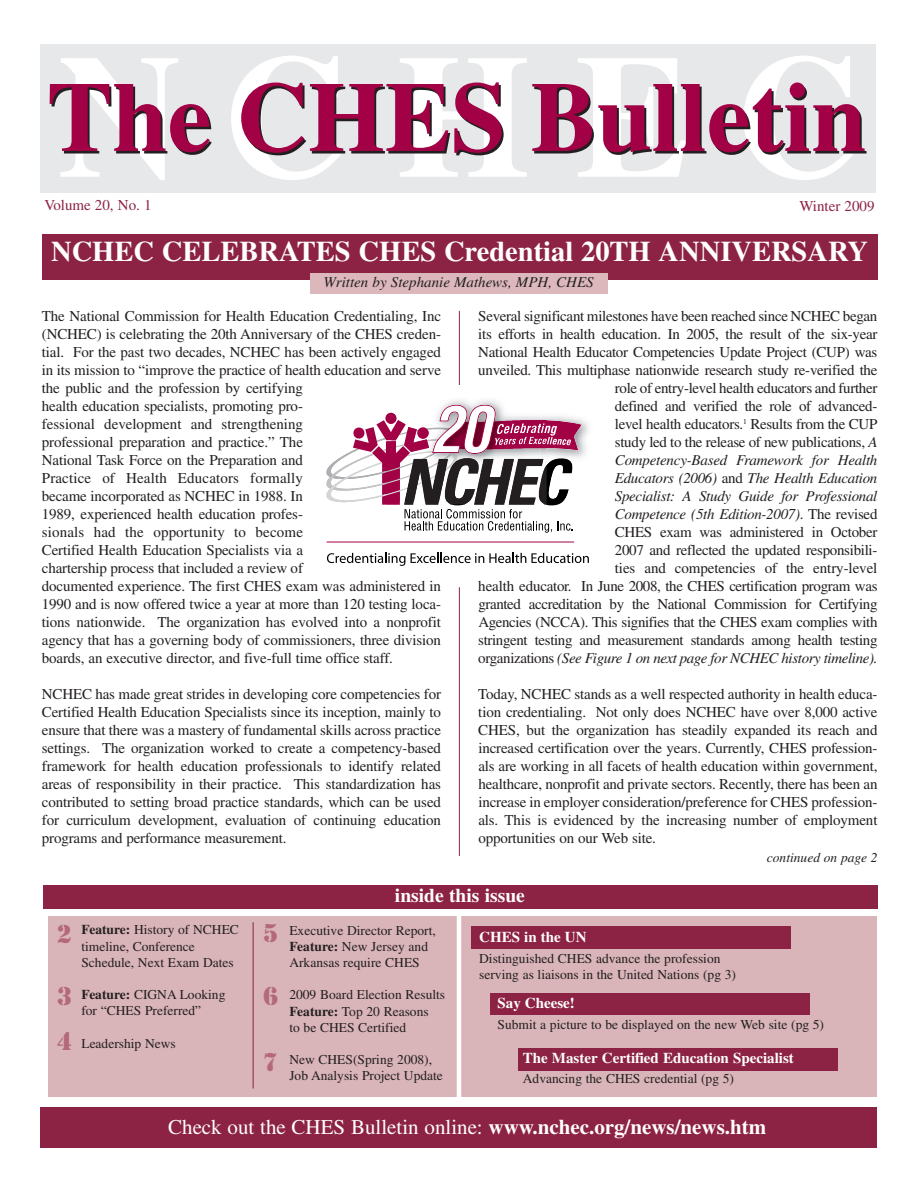
<style>
.page{position:relative;width:918px;height:1188px;background:#fff}
.page>*{position:absolute;margin:0;border:0;box-sizing:border-box;transform-origin:0 0}
.t1{font:700 28.5px "Times";color:#fff}
.t2{font:27px/45px "Stencil";color:#b46979}
.t3{font:21px "Times";color:#fff}
.t4{font:700 19.5px "Times";color:#fff}
.t5{font:15px/18px "Times";letter-spacing:-.01em;color:#231f20;text-align:justify}
.t6{font:700 15px "Times";color:#fff}
.t7{font:italic 15px "Times";color:#231f20}
.t8{font:15px "Times";color:#8d2344}
.t9{font:13.5px/16.2px "Times";color:#231f20}
.t10{font:italic 13.5px "Times";color:#231f20}
.s1{font-style:italic}
.s2{font-weight:700}
</style>
<div class="page">
<div style="left:40px;top:44px;width:836px;height:148px;background:#e7e8e9"></div>
<svg style="left:50px;top:58px;width:162px;height:122px"></svg>
<svg style="left:231px;top:56px;width:636px;height:124px"></svg>
<div style="left:43px;top:885px;width:835px;height:24px;background:#8d2344"></div>
<div style="left:40px;top:1107px;width:838px;height:41px;background:#8d2344"></div>
<div style="left:42px;top:234px;width:835px;height:45px;background:#8d2344"></div>
<hr style="left:459px;top:587px;width:1px;height:269px;background:#8d2344">
<hr style="left:459px;top:311px;width:1px;height:74px;background:#8d2344">
<div style="left:48px;top:916px;width:829px;height:181px;background:#d9b4b8"></div>
<div style="left:471px;top:927px;width:319px;height:22px;background:#8d2344"></div>
<div style="left:519px;top:1048px;width:319px;height:22px;background:#8d2344"></div>
<div style="left:491px;top:993px;width:319px;height:22px;background:#8d2344"></div>
<hr style="left:253px;top:922px;width:1px;height:167px;background:#8d2344">
<hr style="left:457px;top:912px;width:4px;height:189px;background:#fff">
<div style="left:310px;top:273px;width:297px;height:21px;background:#dcb7bb"></div>
<svg style="left:327px;top:553px;width:78px;height:13px"></svg>
<svg style="left:411px;top:553px;width:178px;height:10px"></svg>
<hr style="left:327px;top:542px;width:247px;height:1px;background:#a30146">
<svg style="left:326px;top:404px;width:256px;height:129px"></svg>
<img style="left:549px;top:466px;width:33px;height:36px">
<p class="t8" style="left:44px;top:200px;width:109px">Volume 20, No. 1</p>
<p class="t8" style="left:799px;top:201px;width:77px">Winter 2009</p>
<h1 class="t1" style="left:51px;top:242px;width:819px">NCHEC CELEBRATES CHES Credential 20TH ANNIVERSARY</h1>
<p class="t7" style="left:323px;top:276px;width:272px">Written by Stephanie Mathews, MPH, CHES</p>
<p class="t5" style="left:42px;top:308px;width:401px;text-align:left">The National Commission for Health Education Credentialing, Inc (NCHEC) is celebrating the 20th Anniversary of the CHES creden&shy;tial. For the past two decades, NCHEC has been actively engaged in its mission to “improve the practice of health education and serve the public and the profession by certifying<br>health education specialists, promoting pro-<br>fessional development and strengthening<br>professional preparation and practice.” The<br>National Task Force on the Preparation and<br>Practice of Health Educators formally<br>became incorporated as NCHEC in 1988. In<br>1989, experienced health education profes-<br>sionals had the opportunity to become<br>Certified Health Education Specialists via a<br>chartership process that included a review of<br>documented experience. The first CHES exam was administered in 1990 and is now offered twice a year at more than 120 testing loca&shy;tions nationwide. The organization has evolved into a nonprofit agency that has a governing body of commissioners, three division boards, an executive director, and five-full time office staff.</p>
<p class="t5" style="left:42px;top:686px;width:401px">NCHEC has made great strides in developing core competencies for Certified Health Education Specialists since its inception, mainly to ensure that there was a mastery of fundamental skills across practice settings. The organization worked to create a competency-based framework for health education professionals to identify related areas of responsibility in their practice. This standardization has contributed to setting broad practice standards, which can be used for curriculum development, evaluation of continuing education programs and performance measurement.</p>
<p class="t5" style="left:478px;top:308px;width:401px;text-align:right">Several significant milestones have been reached since NCHEC began its efforts in health education. In 2005, the result of the six-year National Health Educator Competencies Update Project (CUP) was unveiled. This multiphase nationwide research study re-verified the role of entry-level health educators and further<br>defined and verified the role of advanced-<br>level health educators.<sup>1</sup> Results from the CUP<br>study led to the release of new publications, <span class="s1">A<br>Competency-Based Framework for Health<br>Educators (2006)</span> and <span class="s1">The Health Education<br>Specialist: A Study Guide for Professional<br>Competence (5th Edition-2007)</span>. The revised<br>CHES exam was administered in October<br>2007 and reflected the updated responsibili-<br>ties and competencies of the entry-level<br>health educator. In June 2008, the CHES certification program was granted accreditation by the National Commission for Certifying Agencies (NCCA). This signifies that the CHES exam complies with stringent testing and measurement standards among health testing organizations <span class="s1">(See Figure 1 on next page for NCHEC history timeline).</span></p>
<p class="t5" style="left:478px;top:686px;width:401px">Today, NCHEC stands as a well respected authority in health educa&shy;tion credentialing. Not only does NCHEC have over 8,000 active CHES, but the organization has steadily expanded its reach and increased certification over the years. Currently, CHES profession&shy;als are working in all facets of health education within government, healthcare, nonprofit and private sectors. Recently, there has been an increase in employer consideration/preference for CHES profession&shy;als. This is evidenced by the increasing number of employment opportunities on our Web site.</p>
<p class="t10" style="left:767px;top:852px;width:112px">continued on page 2</p>
<h2 class="t2" style="left:57px;top:912px;width:17px">2</h2>
<h2 class="t2" style="left:57px;top:973px;width:17px">3<br>4</h2>
<p class="t9" style="left:81px;top:923px;width:159px"><span class="s2">Feature:</span> History of NCHEC timeline, Conference<br>Schedule, Next Exam Dates</p>
<p class="t9" style="left:81px;top:988px;width:146px"><span class="s2">Feature:</span> CIGNA Looking for “CHES Preferred”</p>
<p class="t9" style="left:81px;top:1037px;width:96px">Leadership News</p>
<h2 class="t2" style="left:263px;top:910px;width:17px">5</h2>
<h2 class="t2" style="left:263px;top:973px;width:17px">6</h2>
<h2 class="t2" style="left:263px;top:1039px;width:17px">7</h2>
<h3 class="t4" style="left:395px;top:889px;width:131px">inside this issue</h3>
<p class="t9" style="left:289px;top:923px;width:148px">Executive Director Report,<br><span class="s2">Feature:</span> New Jersey and<br>Arkansas require CHES</p>
<p class="t9" style="left:289px;top:988px;width:157px">2009 Board Election Results<br><span class="s2">Feature:</span> Top 20 Reasons<br>to be CHES Certified</p>
<p class="t9" style="left:289px;top:1053px;width:155px">New CHES(Spring 2008),<br>Job Analysis Project Update</p>
<p class="t6" style="left:479px;top:932px;width:109px">CHES in the UN</p>
<p class="t9" style="left:479px;top:952px;width:258px">Distinguished CHES advance the profession serving as liaisons in the United Nations (pg 3)</p>
<p class="t6" style="left:498px;top:998px;width:79px">Say Cheese!</p>
<p class="t9" style="left:498px;top:1018px;width:328px">Submit a picture to be displayed on the new Web site (pg 5)</p>
<p class="t6" style="left:523px;top:1053px;width:273px">The Master Certified Education Specialist</p>
<p class="t9" style="left:523px;top:1072px;width:213px">Advancing the CHES credential (pg 5)</p>
<h3 class="t3" style="left:168px;top:1119px;width:600px">Check out the CHES Bulletin online: <span class="s2">www.nchec.org/news/news.htm</span></h3>
</div>
